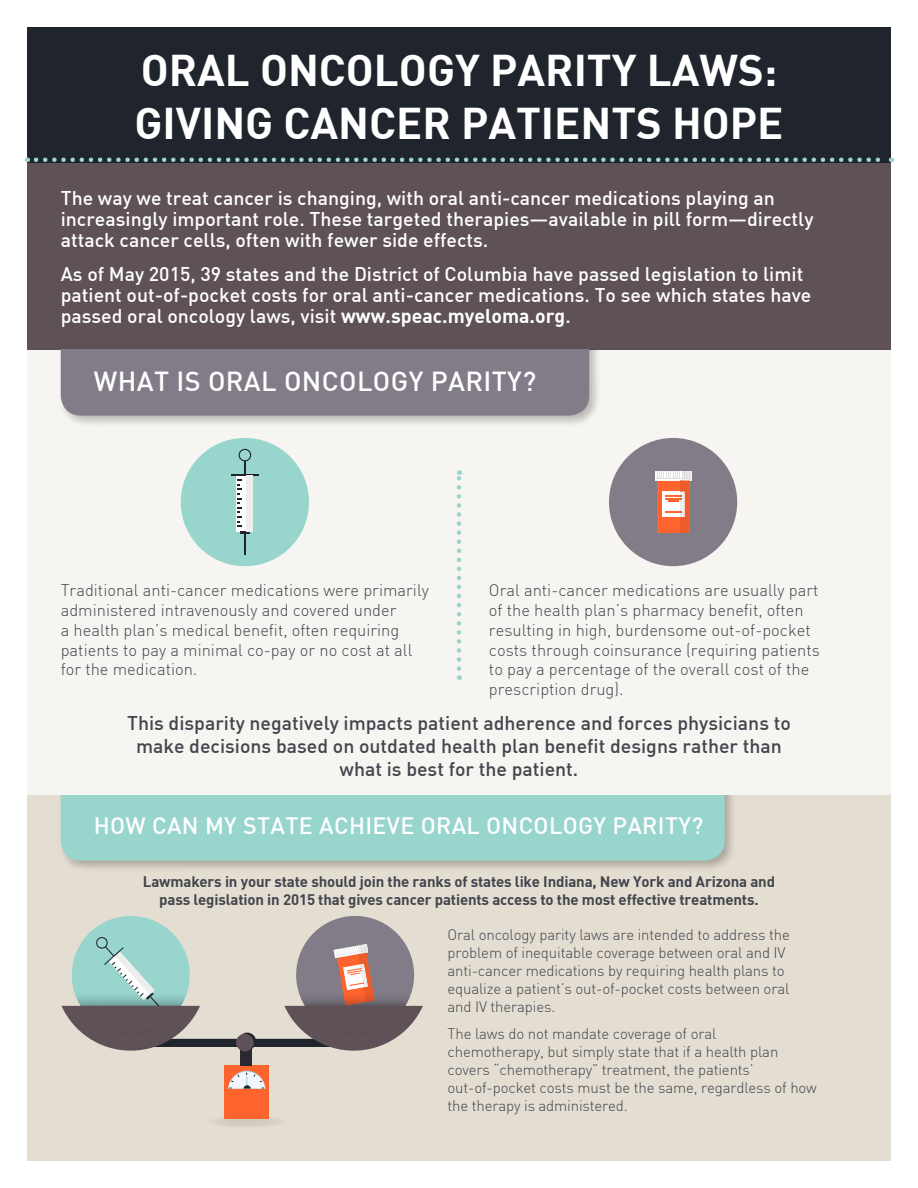
<style>
.page{position:relative;width:918px;height:1188px;background:#fff}
.page>*{position:absolute;margin:0;border:0;box-sizing:border-box;transform-origin:0 0}
.t1{font:43.5px/52.2px "DIN Bold";color:#fff}
.t2{font:500 27px "DIN";letter-spacing:.015em;color:#fff}
.t3{font:500 23.25px "DIN";letter-spacing:.015em;color:#fff}
.t4{font:500 19.5px/21px "DIN";color:#fff}
.t5{font:500 19.5px/23.4px "DIN";color:#41454d;text-align:center}
.t6{font:300 16.5px/19.8px "DIN";color:#41454d}
.t7{font:300 15px/18px "DIN";letter-spacing:-.01em;color:#41454d}
.t8{font:15px/18px "DIN Bold";letter-spacing:-.01em;color:#41454d;text-align:center}
.s1{font-family:"DIN Bold";font-weight:400}
</style>
<div class="page">
<div style="left:27px;top:27px;width:864px;height:323px;background:#5e5158"></div>
<div style="left:27px;top:27px;width:864px;height:135px;background:#1f242d"></div>
<svg style="left:36px;top:158px;width:856px;height:4px"></svg>
<div style="left:27px;top:795px;width:864px;height:366px;background:#e4ddd1"></div>
<div style="left:58px;top:795px;width:679px;height:78px;background:#000;opacity:.25"></div>
<div style="left:61px;top:795px;width:664px;height:66px;background:#97d5cd"></div>
<div style="left:27px;top:350px;width:864px;height:445px;background:#f7f5f1"></div>
<div style="left:58px;top:350px;width:544px;height:78px;background:#000;opacity:.25"></div>
<div style="left:61px;top:350px;width:528px;height:66px;background:#827c88"></div>
<svg style="left:457px;top:470px;width:4px;height:199px"></svg>
<div style="left:609px;top:438px;width:128px;height:128px;background:#827c88;border-radius:50%"></div>
<div style="left:655px;top:471px;width:36px;height:9px;background:#fff"></div>
<hr style="left:655px;top:478px;width:36px;height:1px;background:#e0e0e3">
<svg style="left:657px;top:471px;width:34px;height:62px;background:#f59a7b"></svg>
<div style="left:181px;top:438px;width:128px;height:128px;background:#97d5cd;border-radius:50%"></div>
<svg style="left:231px;top:449px;width:28px;height:106px"></svg>
<div style="left:136px;top:1039px;width:224px;height:8px;background:#1f242d"></div>
<svg style="left:205px;top:1115px;width:82px;height:12px"></svg>
<div style="left:224px;top:1065px;width:45px;height:53px;background:#ff632e"></div>
<div style="left:240px;top:1044px;width:12px;height:22px;background:#2c2832"></div>
<div style="left:238px;top:1033px;width:18px;height:17px;background:#1f242d;border-radius:50%"></div>
<div style="left:236px;top:1034px;width:18px;height:17px;background:#5e5158;border-radius:50%"></div>
<svg style="left:228px;top:1071px;width:37px;height:18px"></svg>
<svg style="left:62px;top:916px;width:138px;height:135px"></svg>
<svg style="left:284px;top:916px;width:139px;height:135px"></svg>
<h1 class="t1" style="left:134px;top:43px;width:651px">ORAL ONCOLOGY PARITY LAWS:<br>GIVING CANCER PATIENTS HOPE</h1>
<p class="t4" style="left:61px;top:186px;width:754px">The way we treat cancer is changing, with oral anti-cancer medications playing an increasingly important role. These targeted therapies—available in pill form—directly attack cancer cells, often with fewer side effects.</p>
<p class="t4" style="left:61px;top:263px;width:752px">As of May 2015, 39 states and the District of Columbia have passed legislation to limit patient out-of-pocket costs for oral anti-cancer medications. To see which states have passed oral oncology laws, visit <span class="s1">www.speac.myeloma.org</span>.</p>
<h2 class="t2" style="left:94px;top:364px;width:444px">WHAT IS ORAL ONCOLOGY PARITY?</h2>
<p class="t6" style="left:61px;top:580px;width:370px">Traditional anti-cancer medications were primarily administered intravenously and covered under<br>a health plan’s medical benefit, often requiring patients to pay a minimal co-pay or no cost at all for the medication.</p>
<p class="t6" style="left:489px;top:580px;width:333px">Oral anti-cancer medications are usually part of the health plan’s pharmacy benefit, often resulting in high, burdensome out-of-pocket costs through coinsurance (requiring patients to pay a percentage of the overall cost of the prescription drug).</p>
<p class="t5" style="left:127px;top:710px;width:665px">This disparity negatively impacts patient adherence and forces physicians to make decisions based on outdated health plan benefit designs rather than what is best for the patient.</p>
<h3 class="t3" style="left:94px;top:811px;width:611px">HOW CAN MY STATE ACHIEVE ORAL ONCOLOGY PARITY?</h3>
<p class="t8" style="left:143px;top:871px;width:634px">Lawmakers in your state should join the ranks of states like Indiana, New York and Arizona and pass legislation in 2015 that gives cancer patients access to the most effective treatments.</p>
<p class="t7" style="left:448px;top:925px;width:344px">Oral oncology parity laws are intended to address the problem of inequitable coverage between oral and IV anti-cancer medications by requiring health plans to equalize a patient’s out-of-pocket costs between oral and IV therapies.</p>
<p class="t7" style="left:448px;top:1024px;width:371px">The laws do not mandate coverage of oral<br>chemotherapy, but simply state that if a health plan covers “chemotherapy” treatment, the patients’ out-of-pocket costs must be the same, regardless of how the therapy is administered.</p>
</div>
